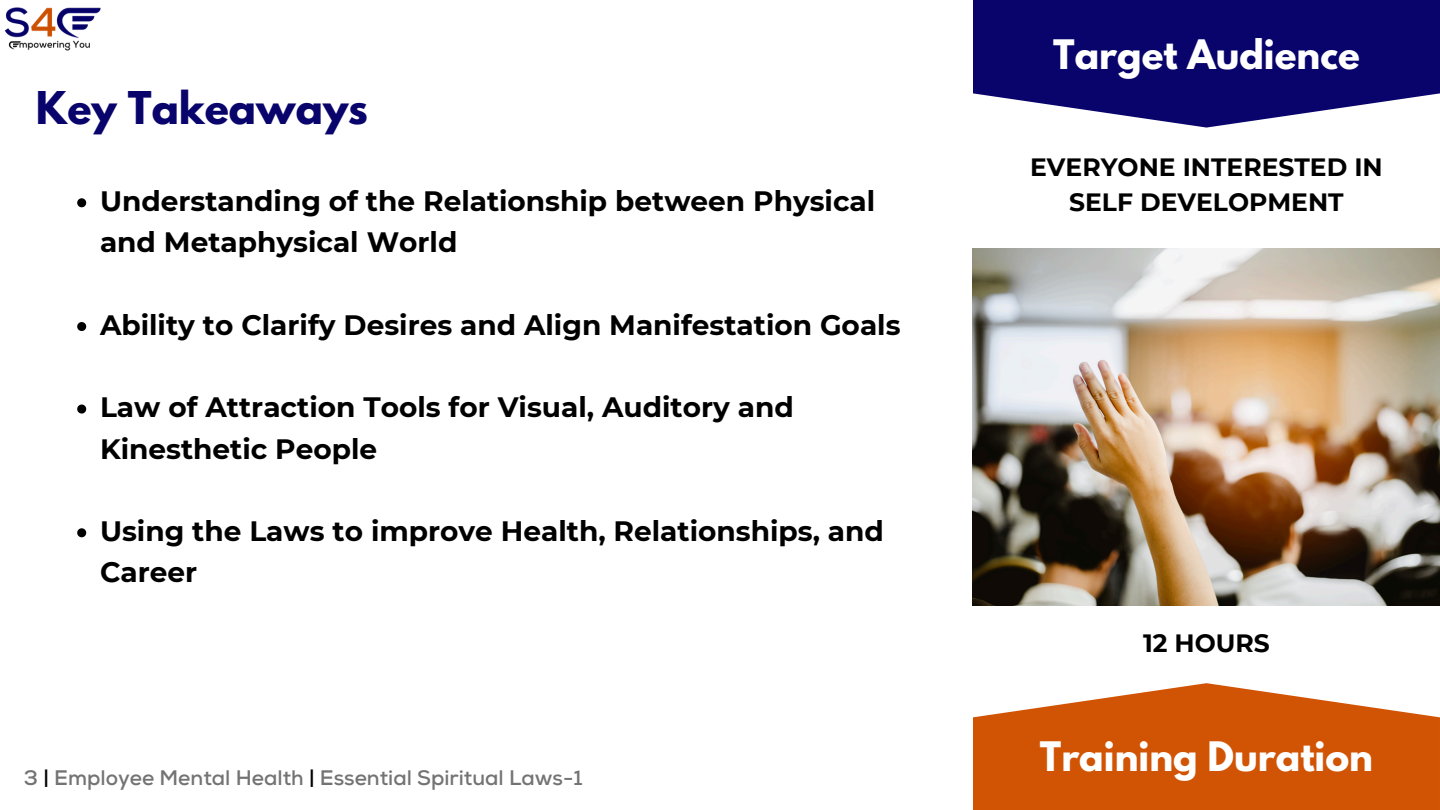
<style>
.page{position:relative;width:1440px;height:810px;background:#fff}
.page>*{position:absolute;margin:0;border:0;box-sizing:border-box;transform-origin:0 0}
.t1{font:700 40px "League Spartan";color:#09046b}
.t2{font:700 36px "League Spartan";color:#fff}
.t3{font:700 28px/41.2px "Montserrat";color:#000}
.t4{font:700 25px/34.5px "Montserrat";color:#000;text-align:center}
.t5{font:700 21px "Nexa";color:#737373}
.s1{color:#000}
</style>
<div class="page">
<img style="left:973px;top:248px;width:467px;height:357px">
<svg style="left:973px;top:683px;width:467px;height:127px;background:#d76b26"></svg>
<svg style="left:973px;top:0;width:467px;height:128px;background:#2a267f"></svg>
<svg style="left:77px;top:198px;width:9px;height:9px"></svg>
<svg style="left:77px;top:322px;width:9px;height:9px"></svg>
<svg style="left:77px;top:405px;width:9px;height:9px"></svg>
<svg style="left:77px;top:528px;width:9px;height:9px"></svg>
<img style="left:5px;top:7px;width:96px;height:44px">
<p class="t1" style="left:36px;top:88px;width:334px">Key Takeaways</p>
<p class="t3" style="left:100px;top:180px;width:777px">Understanding of the Relationship between Physical and Metaphysical World</p>
<h1 class="t3" style="left:100px;top:304px;width:802px">Ability to Clarify Desires and Align Manifestation Goals</h1>
<h3 class="t3" style="left:100px;top:387px;width:695px">Law of Attraction Tools for Visual, Auditory and<br>Kinesthetic People</h3>
<p class="t3" style="left:100px;top:510px;width:785px">Using the Laws to improve Health, Relationships, and<br>Career</p>
<h3 class="t5" style="left:24px;top:766px;width:560px">3 <span class="s1">|</span> Employee Mental Health <span class="s1">|</span> Essential Spiritual Laws-1</h3>
<p class="t2" style="left:1053px;top:36px;width:308px">Target Audience</p>
<p class="t4" style="left:1030px;top:150px;width:354px">EVERYONE INTERESTED IN<br>SELF DEVELOPMENT</p>
<h1 class="t4" style="left:1143px;top:626px;width:128px">12 HOURS</h1>
<p class="t2" style="left:1040px;top:739px;width:335px">Training Duration</p>
</div>
